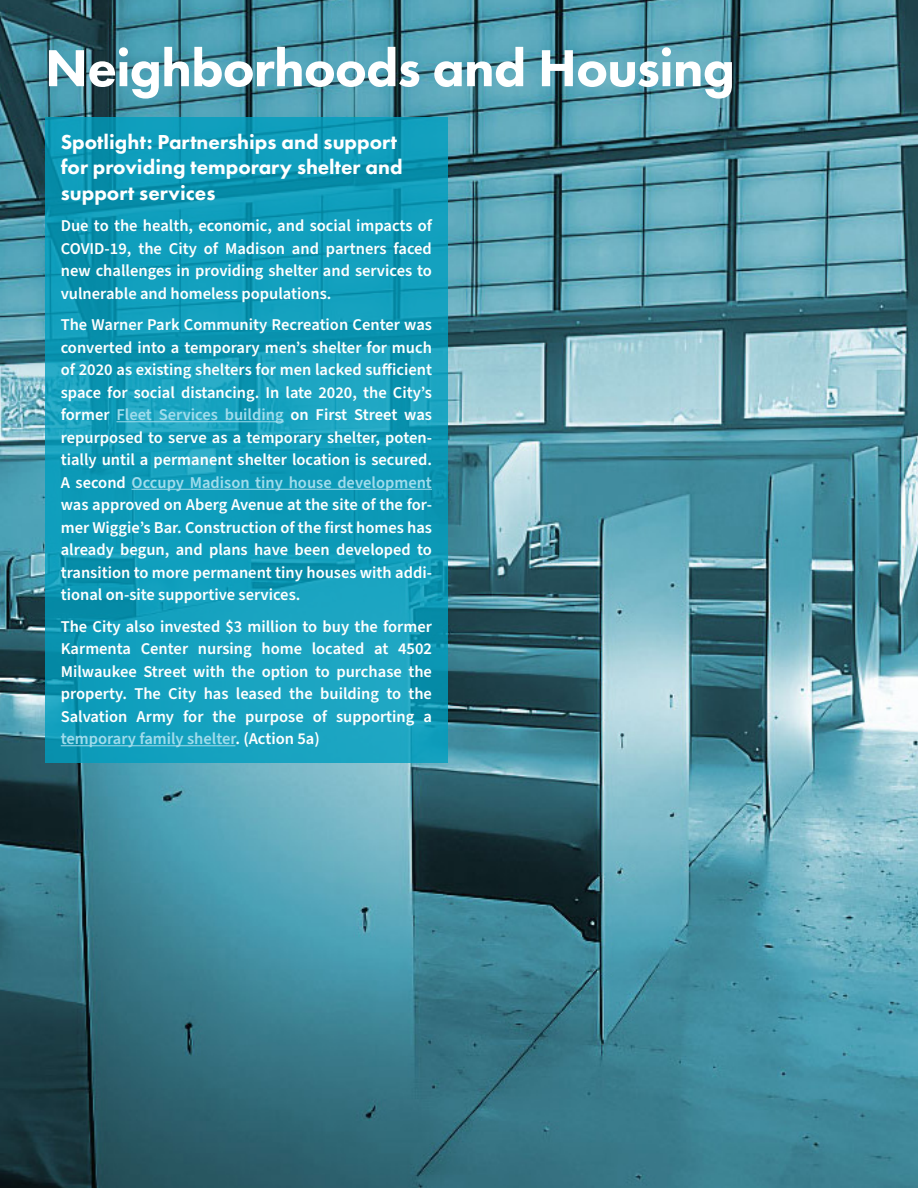
<style>
.page{position:relative;width:918px;height:1188px;background:#fff}
.page>*{position:absolute;margin:0;border:0;box-sizing:border-box;transform-origin:0 0}
.Section_title{font:800 54px "Futura PT";letter-spacing:-.015em;color:#fff}
.Section_intro_head{font:800 21px/25.5px "Futura PT";color:#fff}
.Section_intro_body{font:600 16.5px/22.5px "Source Sans Pro";color:#fff;text-align:justify}
.s1{color:#a1dcec}
</style>
<div class="page">
<img style="left:0;top:0;width:918px;height:1188px">
<svg style="left:45px;top:117px;width:403px;height:645px;background:#119bb9"></svg>
<hr style="left:116px;top:422px;width:168px;height:1px;background:#a1dcec">
<hr style="left:132px;top:489px;width:300px;height:1px;background:#a1dcec">
<hr style="left:61px;top:746px;width:174px;height:1px;background:#a1dcec">
<p class="Section_title" style="left:45px;top:34px;width:691px">Neighborhoods and Housing</p>
<p class="Section_intro_head" style="left:61px;top:129px;width:343px">Spotlight: Partnerships and support for providing temporary shelter and support services</p>
<p class="Section_intro_body" style="left:61px;top:215px;width:373px">Due to the health, economic, and social impacts of COVID-19, the City of Madison and partners faced new challenges in providing shelter and services to vulnerable and homeless populations.</p>
<p class="Section_intro_body" style="left:61px;top:314px;width:373px">The Warner Park Community Recreation Center was converted into a temporary men’s shelter for much of 2020 as existing shelters for men lacked sufficient space for social distancing. In late 2020, the City’s former <span class="s1">Fleet Services building</span> on First Street was repurposed to serve as a temporary shelter, poten&shy;tially until a permanent shelter location is secured.<br>A second <span class="s1">Occupy Madison tiny house development </span>was approved on Aberg Avenue at the site of the for&shy;mer Wiggie’s Bar. Construction of the first homes has already begun, and plans have been developed to transition to more permanent tiny houses with addi&shy;tional on-site supportive services.</p>
<p class="Section_intro_body" style="left:61px;top:616px;width:373px">The City also invested $3 million to buy the former Karmenta Center nursing home located at 4502<br>Milwaukee Street with the option to purchase the property. The City has leased the building to the Salvation Army for the purpose of supporting a <span class="s1">temporary family shelter</span>. (Action 5a)</p>
</div>
